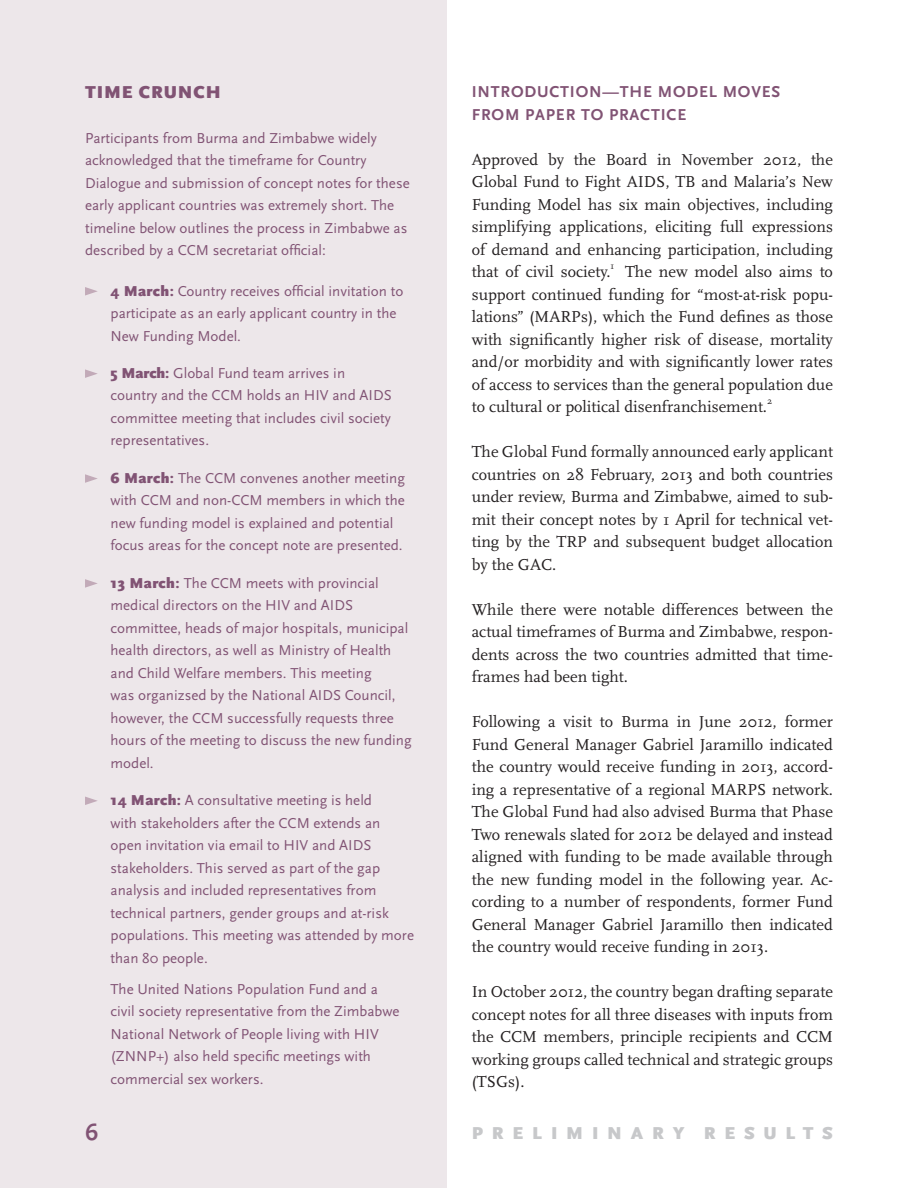
<style>
.page{position:relative;width:918px;height:1188px;background:#fff}
.page>*{position:absolute;margin:0;border:0;box-sizing:border-box;transform-origin:0 0}
.t1{font:700 24px "Scala Sans";color:#815374}
.t2{font:900 18px "Scala Sans";letter-spacing:.49em;color:#c7c8ca}
.t3{font:900 18px "Scala Sans";letter-spacing:.05em;color:#815374}
.t4{font:16.5px/22.5px "Scala";color:#231f20;text-align:justify}
.t5{font:700 16.5px/22.5px "Scala Sans";letter-spacing:.05em;color:#815374}
.t6{font:15px/22.5px "Scala Sans";color:#815374}
.t7{font:9.6px "Scala";color:#231f20}
.s1{font-weight:900}
</style>
<div class="page">
<div style="left:0;top:0;width:446px;height:1188px;background:#ede7ea"></div>
<svg style="left:85px;top:287px;width:13px;height:9px"></svg>
<svg style="left:85px;top:369px;width:13px;height:9px"></svg>
<svg style="left:85px;top:474px;width:13px;height:9px"></svg>
<svg style="left:85px;top:579px;width:13px;height:9px"></svg>
<svg style="left:85px;top:797px;width:13px;height:8px"></svg>
<p class="t3" style="left:85px;top:82px;width:137px">TIME CRUNCH</p>
<p class="t6" style="left:85px;top:127px;width:326px">Participants from Burma and Zimbabwe widely acknowledged that the timeframe for Country Dialogue and submission of concept notes for these early applicant countries was extremely short. The timeline below outlines the process in Zimbabwe as described by a CCM secretariat official:</p>
<p class="t6" style="left:111px;top:280px;width:294px"><span class="s1">4 March:</span> Country receives official invitation to participate as an early applicant country in the<br>New Funding Model.</p>
<p class="t6" style="left:111px;top:362px;width:283px"><span class="s1">5 March:</span> Global Fund team arrives in country and the CCM holds an HIV and AIDS committee meeting that includes civil society representatives.</p>
<p class="t6" style="left:111px;top:467px;width:296px"><span class="s1">6 March:</span> The CCM convenes another meeting with CCM and non-CCM members in which the new funding model is explained and potential focus areas for the concept note are presented.</p>
<p class="t6" style="left:111px;top:572px;width:303px"><span class="s1">13 March:</span> The CCM meets with provincial medical directors on the HIV and AIDS committee, heads of major hospitals, municipal health directors, as well as Ministry of Health and Child Welfare members. This meeting<br>was organizsed by the National AIDS Council, however, the CCM successfully requests three hours of the meeting to discuss the new funding model.</p>
<p class="t6" style="left:111px;top:789px;width:305px"><span class="s1">14 March:</span> A consultative meeting is held<br>with stakeholders after the CCM extends an open invitation via email to HIV and AIDS stakeholders. This served as part of the gap analysis and included representatives from technical partners, gender groups and at-risk populations. This meeting was attended by more than 80 people.</p>
<p class="t6" style="left:111px;top:978px;width:291px">The United Nations Population Fund and a civil society representative from the Zimbabwe National Network of People living with HIV (ZNNP+) also held specific meetings with commercial sex workers.</p>
<h1 class="t1" style="left:85px;top:1119px;width:15px">6</h1>
<p class="t2" style="left:472px;top:1124px;width:363px">PRELIMINARY RESULTS</p>
<p class="t5" style="left:472px;top:81px;width:310px">INTRODUCTION—THE MODEL MOVES<br>FROM PAPER TO PRACTICE</p>
<p class="t4" style="left:472px;top:148px;width:363px">Approved by the Board in November 2012, the Global Fund to Fight AIDS, TB and Malaria’s New Funding Model has six main objectives, including simplifying applications, eliciting full expressions of demand and enhancing participation, including that of civil society.</p>
<p class="t7" style="left:611px;top:260px;width:5px">1</p>
<p class="t4" style="left:472px;top:261px;width:363px;text-indent:153px">The new model also aims to support continued funding for “most-at-risk popu&shy;lations” (MARPs), which the Fund defines as those with significantly higher risk of disease, mortality and/or morbidity and with significantly lower rates of access to services than the general population due to cultural or political disenfranchisement.</p>
<p class="t7" style="left:767px;top:395px;width:7px">2</p>
<p class="t4" style="left:472px;top:441px;width:363px">The Global Fund formally announced early applicant countries on 28 February, 2013 and both countries under review, Burma and Zimbabwe, aimed to sub&shy;mit their concept notes by 1 April for technical vet&shy;ting by the TRP and subsequent budget allocation by the GAC.</p>
<p class="t4" style="left:472px;top:598px;width:363px">While there were notable differences between the actual timeframes of Burma and Zimbabwe, respon&shy;dents across the two countries admitted that time&shy;frames had been tight.</p>
<p class="t4" style="left:472px;top:711px;width:363px">Following a visit to Burma in June 2012, former Fund General Manager Gabriel Jaramillo indicated the country would receive funding in 2013, accord&shy;ing a representative of a regional MARPS network.<br>The Global Fund had also advised Burma that Phase Two renewals slated for 2012 be delayed and instead aligned with funding to be made available through the new funding model in the following year. Ac&shy;cording to a number of respondents, former Fund General Manager Gabriel Jaramillo then indicated the country would receive funding in 2013.</p>
<p class="t4" style="left:472px;top:981px;width:363px">In October 2012, the country began drafting separate concept notes for all three diseases with inputs from the CCM members, principle recipients and CCM working groups called technical and strategic groups (TSGs).</p>
</div>
